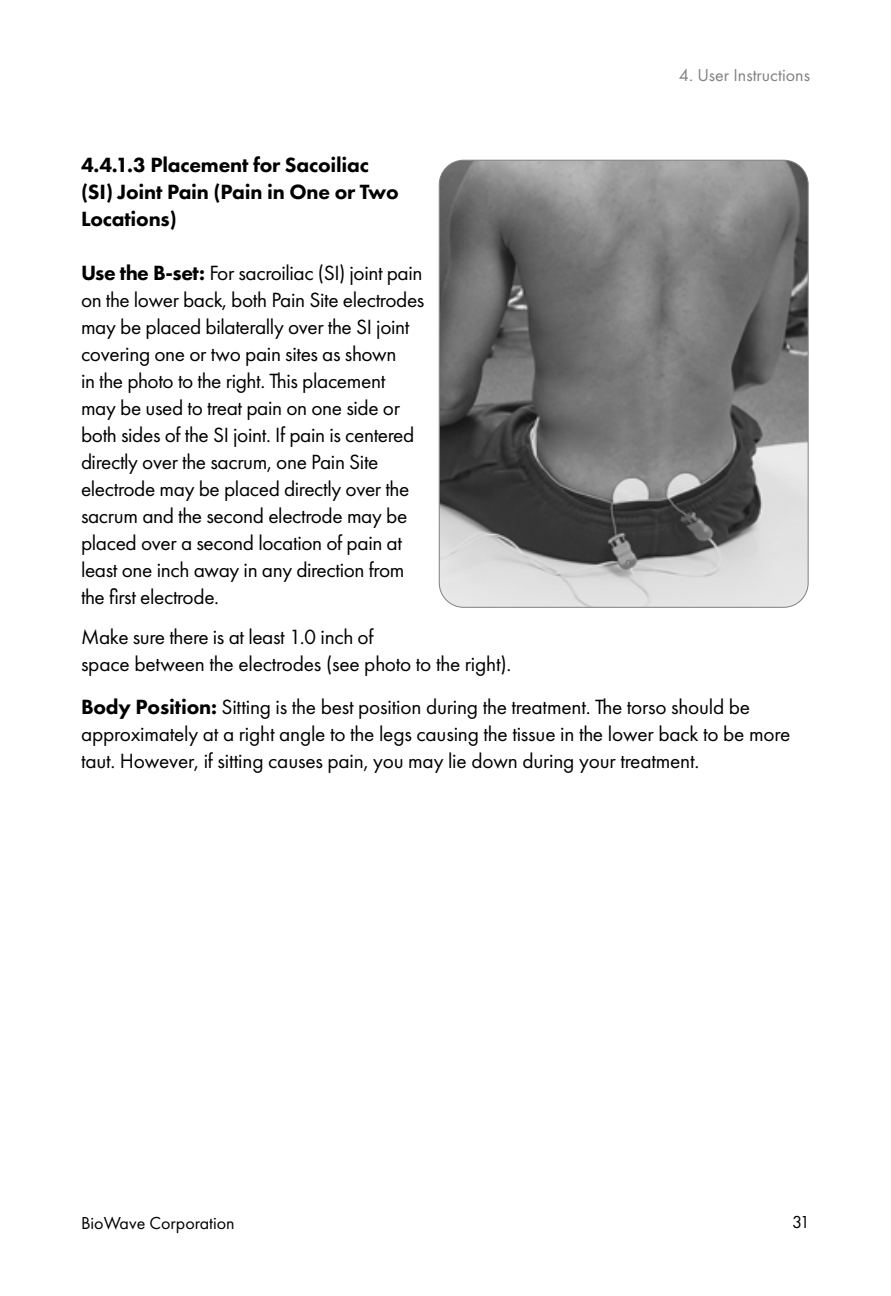
<style>
.page{position:relative;width:891px;height:1296px;background:#fff}
.page>*{position:absolute;margin:0;border:0;box-sizing:border-box;transform-origin:0 0}
.t1{font:21.38px/27px "Futura PT";letter-spacing:-.02em;color:#000}
.t2{font:800 21.38px/27px "Futura PT";letter-spacing:-.01em;color:#000}
.t3{font:18px "Futura PT";color:#000}
.t4{font:18px "Futura PT";color:#808285}
.s1{font-weight:800}
</style>
<div class="page">
<img style="left:439px;top:160px;width:368px;height:446px">
<p class="t4" style="left:679px;top:65px;width:133px">4. User Instructions</p>
<p class="t2" style="left:81px;top:151px;width:319px">4.4.1.3 Placement for Sacoiliac (SI) Joint Pain (Pain in One or Two<br>Locations)</p>
<p class="t1" style="left:81px;top:259px;width:345px"><span class="s1">Use the B-set:</span> For sacroiliac (SI) joint pain on the lower back, both Pain Site electrodes may be placed bilaterally over the SI joint covering one or two pain sites as shown<br>in the photo to the right. This placement may be used to treat pain on one side or both sides of the SI joint. If pain is centered directly over the sacrum, one Pain Site electrode may be placed directly over the sacrum and the second electrode may be placed over a second location of pain at least one inch away in any direction from the first electrode.</p>
<p class="t1" style="left:81px;top:623px;width:432px">Make sure there is at least 1.0 inch of<br>space between the electrodes (see photo to the right).</p>
<p class="t1" style="left:81px;top:693px;width:711px"><span class="s1">Body Position:</span> Sitting is the best position during the treatment. The torso should be approximately at a right angle to the legs causing the tissue in the lower back to be more taut. However, if sitting causes pain, you may lie down during your treatment.</p>
<p class="t3" style="left:81px;top:1213px;width:155px">BioWave Corporation</p>
<p class="t3" style="left:792px;top:1211px;width:19px">31</p>
</div>
